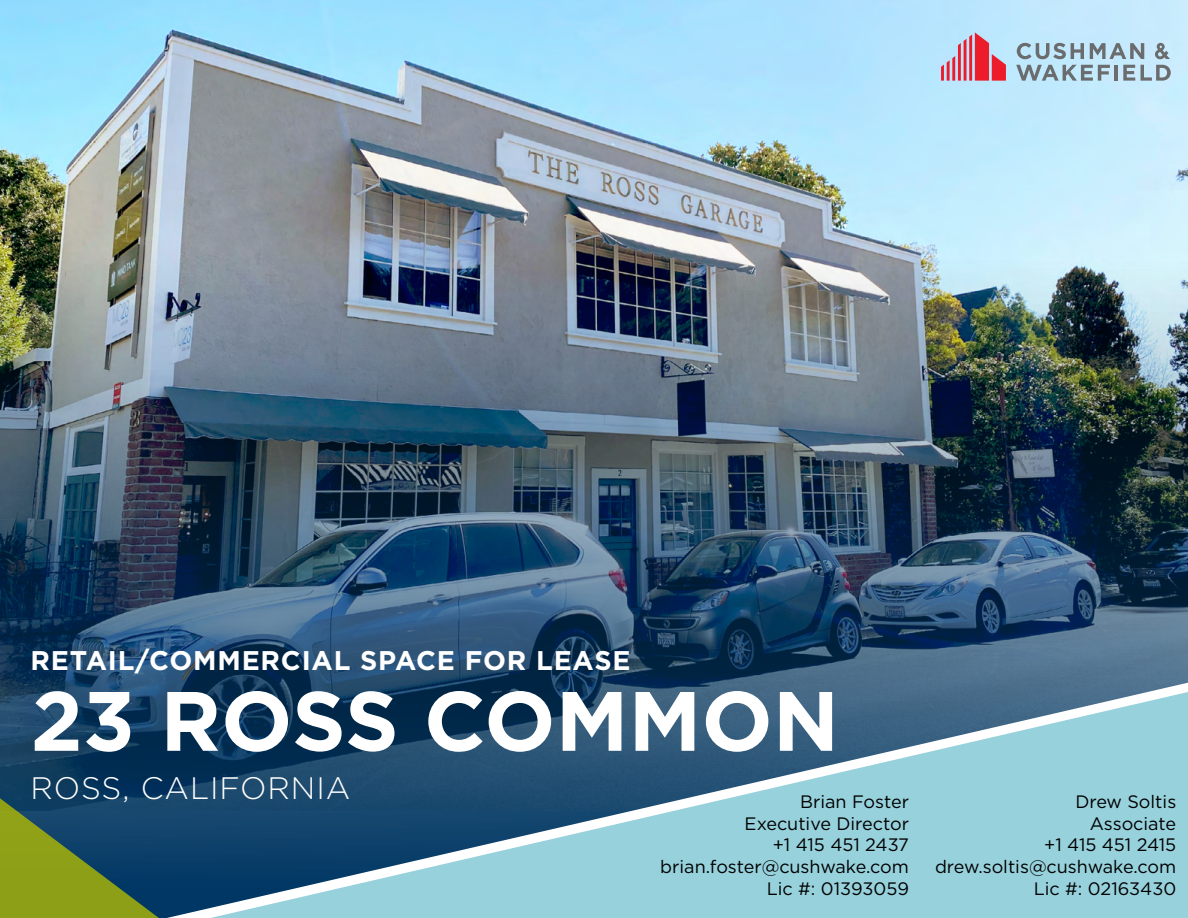
<style>
.page{position:relative;width:1188px;height:918px;background:#fff}
.page>*{position:absolute;margin:0;border:0;box-sizing:border-box;transform-origin:0 0}
.t1{font:700 84px "Gotham";color:#fff}
.t2{font:300 31.05px "Gotham";letter-spacing:.03em;color:#fff}
.t3{font:700 27px "Gotham";letter-spacing:.03em;color:#fff}
.t4{font:18px/21.6px "Gotham";color:#000;text-align:right}
</style>
<div class="page">
<img style="left:0;top:0;width:1188px;height:728px">
<svg style="left:0;top:728px;width:167px;height:190px;background:#335a4b"></svg>
<svg style="left:167px;top:683px;width:1021px;height:235px;background:#1f496b"></svg>
<svg style="left:210px;top:692px;width:978px;height:226px;background:#6495aa"></svg>
<svg style="left:941px;top:32px;width:65px;height:49px;background:#d18b9f"></svg>
<hr style="left:1115px;top:65px;width:3px;height:16px;background:#6a6c6d">
<svg style="left:1123px;top:65px;width:12px;height:16px"></svg>
<svg style="left:1141px;top:65px;width:30px;height:16px"></svg>
<svg style="left:1017px;top:43px;width:67px;height:16px"></svg>
<svg style="left:1090px;top:43px;width:54px;height:16px"></svg>
<svg style="left:1016px;top:65px;width:94px;height:16px;background:#9ab1bd"></svg>
<svg style="left:1155px;top:43px;width:15px;height:16px"></svg>
<h3 class="t3" style="left:31px;top:643px;width:602px">RETAIL/COMMERCIAL SPACE FOR LEASE</h3>
<h1 class="t1" style="left:31px;top:665px;width:810px">23 ROSS COMMON</h1>
<h2 class="t2" style="left:31px;top:768px;width:321px">ROSS, CALIFORNIA</h2>
<p class="t4" style="left:660px;top:791px;width:250px">Brian Foster<br>Executive Director<br>+1 415 451 2437 brian.foster@cushwake.com<br>Lic #: 01393059</p>
<p class="t4" style="left:935px;top:791px;width:243px">Drew Soltis<br>Associate<br>+1 415 451 2415 drew.soltis@cushwake.com<br>Lic #: 02163430</p>
</div>
